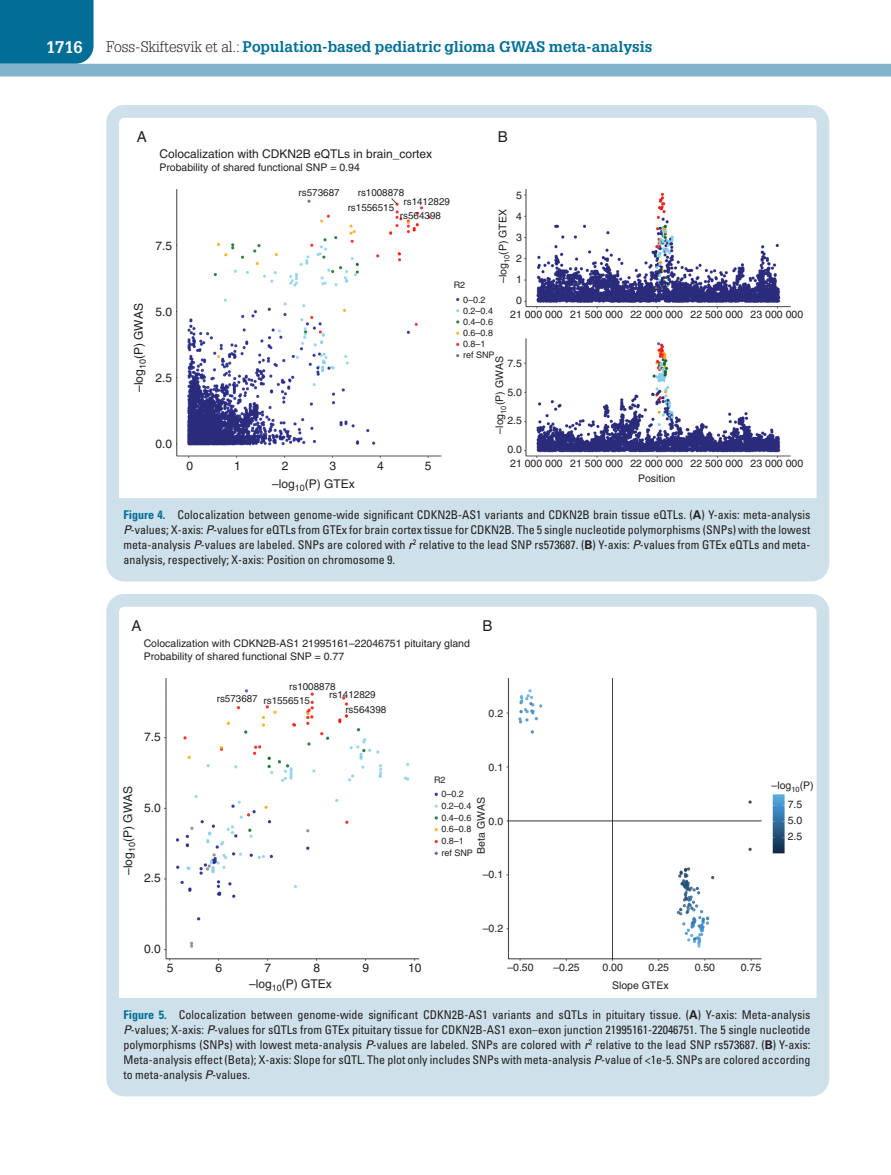
<style>
.page{position:relative;width:891px;height:1175px;background:#fff}
.page>*{position:absolute;margin:0;border:0;box-sizing:border-box;transform-origin:0 0}
.t1{font:700 16.5px "Glypha LT Std";color:#fff}
.t2{font:700 15px "Glypha LT Std";color:#006e96}
.t3{font:15px "Helvetica";color:#231f20}
.t4{font:condensed 12px/15px "Univers LT Std";color:#231f20;text-align:justify}
.t5{font:12px/18.5px "Helvetica";color:#231f20}
.t6{font:10.5px/21.1px "Helvetica";color:#231f20;text-align:justify}
.t7{font:9.9px/15.3px "Helvetica";color:#231f20}
.t8{font:9px/11.1px "Helvetica";color:#231f20}
.s1{font-weight:300;color:#231f20}
.s2{font-weight:700;color:#006e96}
.s3{font-weight:700;font-stretch:normal}
.s4{font-style:italic;font-stretch:normal}
</style>
<div class="page">
<div style="left:0;top:0;width:94px;height:64px;background:#006e96"></div>
<div style="left:0;top:64px;width:891px;height:12px;background:#7fb4ca"></div>
<img style="left:176px;top:189px;width:614px;height:268px">
<div style="left:118px;top:498px;width:700px;height:73px;background:#cee0ea"></div>
<div style="left:106px;top:105px;width:723px;height:476px;border:13px solid #cee0ea;border-radius:12px"></div>
<img style="left:164px;top:678px;width:621px;height:282px">
<div style="left:118px;top:998px;width:700px;height:88px;background:#cee0ea"></div>
<div style="left:106px;top:594px;width:723px;height:502px;border:13px solid #cee0ea;border-radius:12px"></div>
<h1 class="t1" style="left:46px;top:37px;width:38px">1716</h1>
<p class="t2" style="left:106px;top:37px;width:548px"><span class="s1">Foss-Skiftesvik et al.:</span> Population-based pediatric glioma GWAS meta-analysis</p>
<p class="t3" style="left:137px;top:128px;width:12px">A</p>
<p class="t3" style="left:498px;top:128px;width:12px">B</p>
<p class="t6" style="left:159px;top:156px;width:202px">Probability of shared functional SNP = 0.94</p>
<p class="t7" style="left:299px;top:185px;width:43px">rs573687</p>
<p class="t7" style="left:348px;top:185px;width:58px;text-indent:10px">rs1008878 rs1556515</p>
<p class="t7" style="left:403px;top:194px;width:48px">rs1412829</p>
<p class="t6" style="left:516px;top:184px;width:7px">5<br>4<br>3</p>
<p class="t5" style="left:159px;top:145px;width:274px">Colocalization with CDKN2B eQTLs in brain_cortex</p>
<p class="t6" style="left:492px;top:283px;width:75px;rotate:-90deg">–log<sub>10</sub>(P) GTEX</p>
<p class="t7" style="left:400px;top:208px;width:43px">rs564398</p>
<p class="t5" style="left:155px;top:236px;width:18px">7.5</p>
<p class="t6" style="left:516px;top:247px;width:7px">2<br>1<br>0</p>
<p class="t6" style="left:510px;top:304px;width:294px">21 000 000 21 500 000 22 000 000 22 500 000 23 000 000</p>
<p class="t8" style="left:463px;top:278px;width:24px;line-height:14.4px;text-indent:-9px">R2<br>0–0.2</p>
<p class="t8" style="left:463px;top:305px;width:33px">0.2–0.4<br>0.4–0.6<br>0.6–0.8<br>0.8–1 ref SNP</p>
<p class="t5" style="left:129px;top:392px;width:90px;rotate:-90deg">–log<sub>10</sub>(P) GWAS</p>
<p class="t5" style="left:155px;top:302px;width:18px">5.0</p>
<p class="t6" style="left:489px;top:433px;width:79px;rotate:-90deg">–log<sub>10</sub>(P) GWAS</p>
<p class="t6" style="left:507px;top:353px;width:16px">7.5</p>
<p class="t5" style="left:155px;top:368px;width:18px">2.5</p>
<p class="t6" style="left:507px;top:381px;width:16px">5.0</p>
<p class="t6" style="left:507px;top:410px;width:16px">2.5</p>
<p class="t5" style="left:155px;top:434px;width:18px">0.0</p>
<p class="t5" style="left:187px;top:456px;width:8px">0</p>
<p class="t5" style="left:234px;top:456px;width:8px">1</p>
<p class="t5" style="left:282px;top:456px;width:8px">2</p>
<p class="t5" style="left:272px;top:456px;width:84px;text-indent:57px">3 –log<sub>10</sub>(P) GTEx</p>
<p class="t5" style="left:377px;top:456px;width:8px">4</p>
<p class="t5" style="left:425px;top:456px;width:8px">5</p>
<p class="t6" style="left:507px;top:438px;width:16px">0.0</p>
<p class="t6" style="left:638px;top:456px;width:46px;line-height:14.5px;text-indent:-128px">21 000 000 21 500 000 22 000 000<br>Position</p>
<p class="t6" style="left:691px;top:453px;width:114px">22 500 000 23 000 000</p>
<p class="t4" style="left:124px;top:507px;width:689px"><span class="s2">Figure 4.</span> Colocalization between genome-wide significant CDKN2B-AS1 variants and CDKN2B brain tissue eQTLs. (<span class="s3">A</span>) Y-axis: meta-analysis <span class="s4">P</span>-values; X-axis: <span class="s4">P</span>-values for eQTLs from GTEx for brain cortex tissue for CDKN2B. The 5 single nucleotide polymorphisms (SNPs) with the lowest meta-analysis <span class="s4">P</span>-values are labeled. SNPs are colored with <span class="s4">r</span><sup>2</sup> relative to the lead SNP rs573687. (<span class="s3">B</span>) Y-axis: <span class="s4">P</span>-values from GTEx eQTLs and meta&shy;analysis, respectively; X-axis: Position on chromosome 9.</p>
<p class="t3" style="left:131px;top:617px;width:12px">A</p>
<p class="t3" style="left:482px;top:617px;width:12px">B</p>
<p class="t6" style="left:144px;top:645px;width:202px">Probability of shared functional SNP = 0.77</p>
<p class="t6" style="left:144px;top:633px;width:328px">Colocalization with CDKN2B-AS1 21995161–22046751 pituitary gland</p>
<p class="t5" style="left:144px;top:727px;width:18px">7.5</p>
<p class="t5" style="left:119px;top:874px;width:90px;rotate:-90deg">–log<sub>10</sub>(P) GWAS</p>
<p class="t5" style="left:144px;top:798px;width:18px">5.0</p>
<p class="t5" style="left:144px;top:868px;width:18px">2.5</p>
<p class="t7" style="left:217px;top:690px;width:43px">rs573687</p>
<p class="t7" style="left:264px;top:680px;width:74px;line-height:13.8px;text-indent:26px">rs1008878 rs1556515</p>
<p class="t7" style="left:345px;top:686px;width:43px;text-indent:-16px">rs1412829 rs564398</p>
<p class="t6" style="left:489px;top:703px;width:16px">0.2</p>
<p class="t6" style="left:489px;top:756px;width:16px">0.1</p>
<p class="t8" style="left:441px;top:773px;width:24px;line-height:14.1px;text-indent:-7px">R2<br>0–0.2</p>
<p class="t8" style="left:441px;top:800px;width:33px;line-height:11.7px">0.2–0.4<br>0.4–0.6<br>0.6–0.8<br>0.8–1 ref SNP</p>
<p class="t6" style="left:471px;top:854px;width:58px;rotate:-90deg">Beta GWAS</p>
<p class="t6" style="left:489px;top:810px;width:16px">0.0</p>
<p class="t6" style="left:483px;top:863px;width:22px">–0.1</p>
<p class="t6" style="left:772px;top:775px;width:44px;line-height:19.5px;text-align:center">–log<sub>10</sub>(P)<br>7.5</p>
<p class="t6" style="left:788px;top:812px;width:16px;line-height:15.6px">5.0<br>2.5</p>
<p class="t5" style="left:144px;top:939px;width:18px">0.0</p>
<p class="t5" style="left:167px;top:958px;width:8px">5</p>
<p class="t5" style="left:216px;top:958px;width:8px">6</p>
<p class="t5" style="left:265px;top:958px;width:8px">7</p>
<p class="t5" style="left:314px;top:958px;width:8px">8</p>
<p class="t5" style="left:363px;top:958px;width:8px">9</p>
<p class="t5" style="left:408px;top:958px;width:15px">10</p>
<p class="t5" style="left:249px;top:974px;width:84px">–log<sub>10</sub>(P) GTEx</p>
<p class="t6" style="left:483px;top:917px;width:22px">–0.2</p>
<p class="t6" style="left:612px;top:957px;width:59px;line-height:18.3px;text-align:right">0.25<br>Slope GTEx</p>
<p class="t6" style="left:695px;top:956px;width:22px">0.50</p>
<p class="t6" style="left:741px;top:956px;width:22px">0.75</p>
<p class="t6" style="left:507px;top:956px;width:28px">–0.50</p>
<p class="t6" style="left:553px;top:956px;width:28px">–0.25</p>
<p class="t6" style="left:602px;top:956px;width:22px">0.00</p>
<p class="t4" style="left:124px;top:1007px;width:689px"><span class="s2">Figure 5.</span> Colocalization between genome-wide significant CDKN2B-AS1 variants and sQTLs in pituitary tissue. (<span class="s3">A</span>) Y-axis: Meta-analysis <span class="s4">P</span>-values; X-axis: <span class="s4">P</span>-values for sQTLs from GTEx pituitary tissue for CDKN2B-AS1 exon–exon junction 21995161-22046751. The 5 single nucleotide polymorphisms (SNPs) with lowest meta-analysis <span class="s4">P</span>-values are labeled. SNPs are colored with <span class="s4">r</span><sup>2</sup> relative to the lead SNP rs573687. (<span class="s3">B</span>) Y-axis:<br>Meta-analysis effect (Beta); X-axis: Slope for sQTL. The plot only includes SNPs with meta-analysis <span class="s4">P</span>-value of &lt;1e-5. SNPs are colored according to meta-analysis <span class="s4">P</span>-values.</p>
</div>
